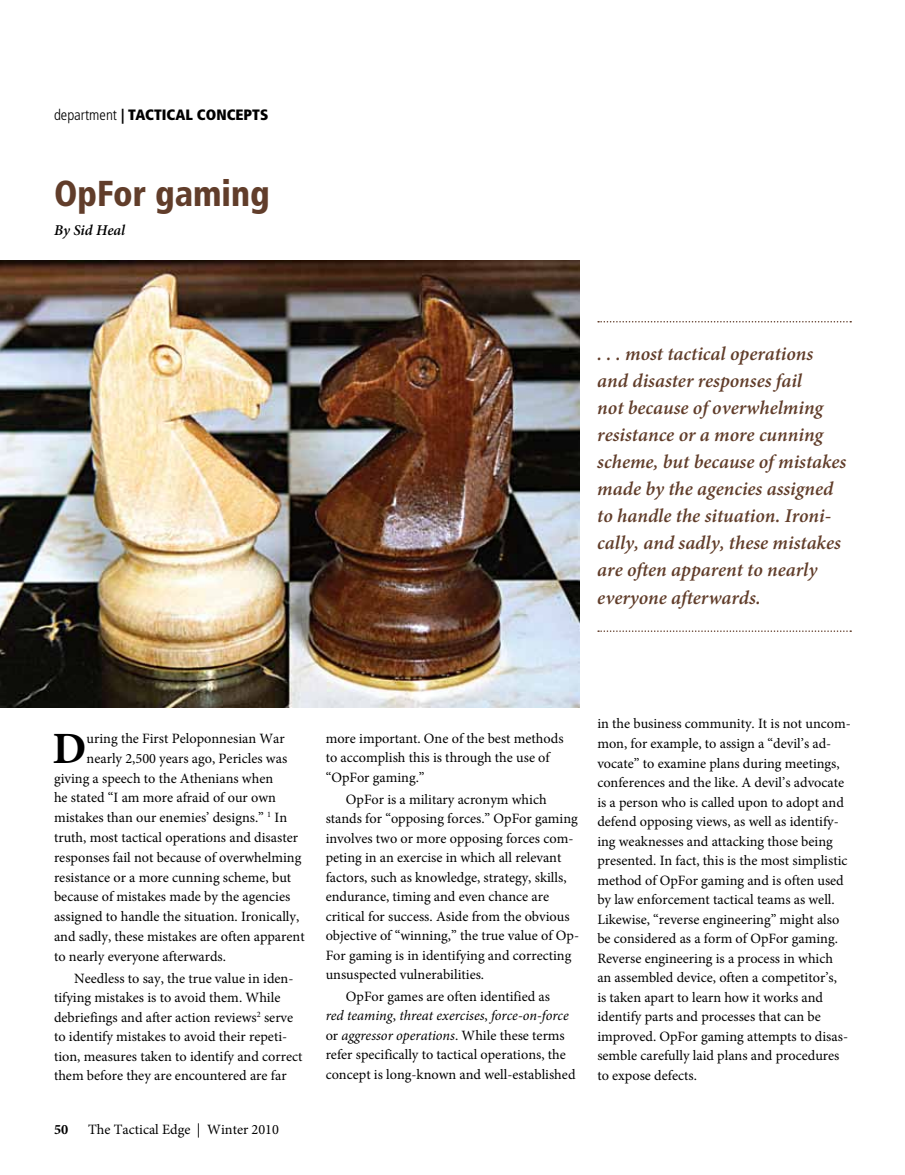
<style>
.page{position:relative;width:905px;height:1175px;background:#fff}
.page>*{position:absolute;margin:0;border:0;box-sizing:border-box;transform-origin:0 0}
.t1{font:700 44.7px "Minion Pro";color:#000}
.t2{font:900 condensed 36px "Frutiger";color:#613d2a;scale:.95 1}
.t3{font:italic 600 19.5px/27px "Minion Pro";color:#613d2a}
.t4{font:900 condensed 15px "Frutiger";color:#000}
.t5{font:italic 600 15px "Minion Pro";color:#000}
.t6{font:14.25px/19.5px "Minion Pro";color:#000}
.t7{font:700 14.25px "Minion Pro";color:#000}
.s1{font-weight:300}
.s2{font-style:inherit}
.s3{font-style:italic}
</style>
<div class="page">
<img style="left:0;top:260px;width:579px;height:448px">
<svg style="left:598px;top:321px;width:253px;height:1px"></svg>
<svg style="left:598px;top:630px;width:253px;height:2px"></svg>
<p class="t4" style="left:54px;top:106px;width:216px"><span class="s1">department</span> <span class="s2">|</span> TACTICAL CONCEPTS</p>
<h2 class="t2" style="left:54px;top:172px;width:229px">OpFor gaming</h2>
<p class="t5" style="left:54px;top:219px;width:73px">By Sid Heal</p>
<p class="t3" style="left:597px;top:340px;width:250px">. . . most tactical operations and disaster responses fail<br>not because of overwhelming resistance or a more cunning scheme, but because of mistakes made by the agencies assigned to handle the situation. Ironi&shy;cally, and sadly, these mistakes are often apparent to nearly everyone afterwards.</p>
<h1 class="t1" style="left:53px;top:717px;width:36px">D</h1>
<p class="t6" style="left:87px;top:728px;width:200px">uring the First Peloponnesian War</p>
<p class="t6" style="left:87px;top:748px;width:202px">nearly 2,500 years ago, Pericles was</p>
<p class="t6" style="left:54px;top:768px;width:221px">giving a speech to the Athenians when</p>
<p class="t6" style="left:54px;top:788px;width:223px">he stated “I am more afraid of our own</p>
<p class="t6" style="left:54px;top:808px;width:234px">mistakes than our enemies’ designs.” <sup>1</sup> In</p>
<p class="t6" style="left:54px;top:827px;width:245px">truth, most tactical operations and disaster</p>
<p class="t6" style="left:54px;top:847px;width:249px">responses fail not because of overwhelming</p>
<p class="t6" style="left:54px;top:867px;width:239px">resistance or a more cunning scheme, but</p>
<p class="t6" style="left:54px;top:887px;width:238px">because of mistakes made by the agencies</p>
<p class="t6" style="left:54px;top:907px;width:247px">assigned to handle the situation. Ironically,</p>
<p class="t6" style="left:54px;top:926px;width:252px">and sadly, these mistakes are often apparent</p>
<p class="t6" style="left:54px;top:946px;width:173px">to nearly everyone afterwards.</p>
<p class="t6" style="left:54px;top:968px;width:250px;text-indent:20px">Needless to say, the true value in iden&shy;tifying mistakes is to avoid them. While debriefings and after action reviews<sup>2</sup> serve to identify mistakes to avoid their repeti&shy;tion, measures taken to identify and correct them before they are encountered are far</p>
<p class="t7" style="left:54px;top:1119px;width:16px">50</p>
<p class="t6" style="left:88px;top:1119px;width:192px">The Tactical Edge | Winter 2010</p>
<p class="t6" style="left:325px;top:728px;width:239px">more important. One of the best methods to accomplish this is through the use of “OpFor gaming.”</p>
<p class="t6" style="left:325px;top:789px;width:255px;text-indent:20px">OpFor is a military acronym which stands for “opposing forces.” OpFor gaming involves two or more opposing forces com&shy;peting in an exercise in which all relevant factors, such as knowledge, strategy, skills, endurance, timing and even chance are critical for success. Aside from the obvious objective of “winning,” the true value of Op-For gaming is in identifying and correcting unsuspected vulnerabilities.</p>
<p class="t6" style="left:325px;top:986px;width:251px;text-indent:20px">OpFor games are often identified as<br><span class="s3">red teaming</span>, <span class="s3">threat exercises</span>, <span class="s3">force-on-force </span>or <span class="s3">aggressor operations</span>. While these terms refer specifically to tactical operations, the concept is long-known and well-established</p>
<p class="t6" style="left:597px;top:714px;width:255px">in the business community. It is not uncom&shy;mon, for example, to assign a “devil’s ad&shy;vocate” to examine plans during meetings, conferences and the like. A devil’s advocate is a person who is called upon to adopt and defend opposing views, as well as identify&shy;ing weaknesses and attacking those being presented. In fact, this is the most simplistic method of OpFor gaming and is often used by law enforcement tactical teams as well.<br>Likewise, “reverse engineering” might also be considered as a form of OpFor gaming.<br>Reverse engineering is a process in which<br>an assembled device, often a competitor’s,<br>is taken apart to learn how it works and identify parts and processes that can be improved. OpFor gaming attempts to disas&shy;semble carefully laid plans and procedures to expose defects.</p>
</div>
